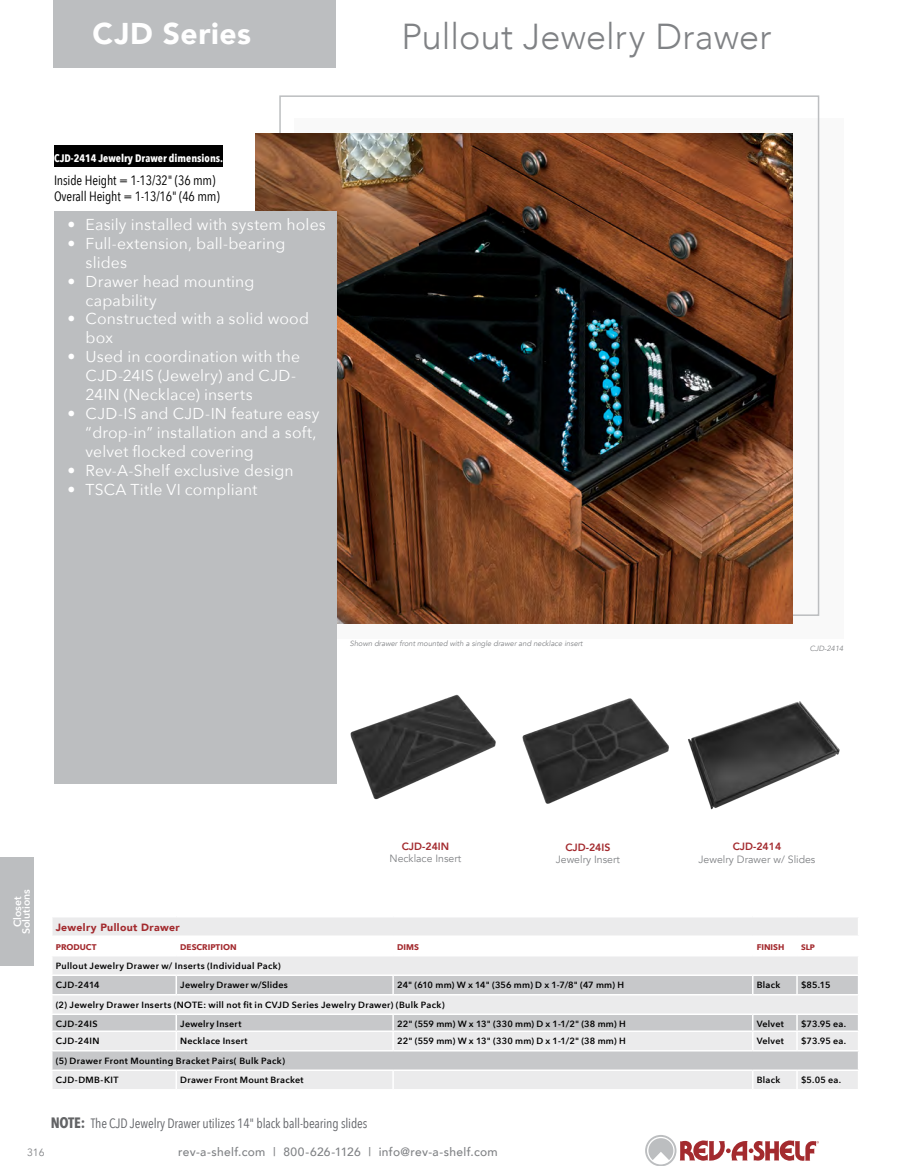
<style>
.page{position:relative;width:918px;height:1175px;background:#fff}
.page>*{position:absolute;margin:0;border:0;box-sizing:border-box;transform-origin:0 0}
.Page_Header{font:300 36px "Avenir";letter-spacing:.005em;color:#808285}
.Series_Name{font:900 30px "Avenir";letter-spacing:.02em;color:#fff}
.Bullets{font:15.75px/18.9px "Avenir Next";letter-spacing:.005em;color:#fff}
.t1{font:13.5px "Avenir Next Condensed";letter-spacing:-.01em;color:#636569}
.Closet_Info{font:13.5px/16.2px "Avenir Next Condensed";letter-spacing:-.01em;color:#000}
.t2{font:900 13.5px "Avenir";letter-spacing:-.01em;color:#fff;scale:.83 1}
.t3{font:500 12px "Avenir";letter-spacing:.03em;color:#808285}
.t4{font:700 10.8px "Avenir Next Condensed";color:#fff}
.t5{font:10.5px/12.6px "Avenir";color:#808285;text-align:center}
.Chart_Heading{font:900 10.5px "Avenir";letter-spacing:.035em;color:#a32a2e}
.t6{font:600 10.5px/9px "Avenir Next";color:#fff;text-align:center}
.Table_copy{font:600 9px "Avenir Next";letter-spacing:.025em;color:#000}
.Chart_Part{font:600 9px "Avenir Next";letter-spacing:.04em;color:#000}
.Column_Header{font:700 8.25px "Avenir Next";color:#a32a2e}
.t7{font:700 7.95px "Avenir Next";color:#a32a2e}
.t8{font:italic 7.5px "Avenir";color:#808285}
.s1{font-weight:800;color:#a32a2e}
.s2{font-weight:700;font-size:15px;color:#636466}
</style>
<div class="page">
<svg style="left:645px;top:1135px;width:174px;height:30px"></svg>
<div style="left:54px;top:0;width:282px;height:68px;background:#bcbec0"></div>
<div style="left:0;top:857px;width:33px;height:108px;background:#bcbec0"></div>
<div style="left:294px;top:118px;width:550px;height:520px;background:#f9f9f9"></div>
<img style="left:256px;top:133px;width:537px;height:490px">
<div style="left:54px;top:145px;width:169px;height:22px;background:#000"></div>
<svg style="left:52px;top:917px;width:806px;height:172px"></svg>
<img style="left:688px;top:701px;width:152px;height:109px">
<img style="left:522px;top:698px;width:147px;height:106px">
<img style="left:350px;top:694px;width:146px;height:106px">
<div style="left:54px;top:211px;width:283px;height:572px;background:#bcbec0"></div>
<p class="Series_Name" style="left:93px;top:8px;width:160px">CJD Series</p>
<p class="Page_Header" style="left:401px;top:15px;width:371px">Pullout Jewelry Drawer</p>
<p class="t4" style="left:54px;top:151px;width:170px">CJD-2414 Jewelry Drawer dimensions.</p>
<p class="Closet_Info" style="left:54px;top:171px;width:167px">Inside Height = 1-13/32" (36 mm)<br>Overall Height = 1-13/16" (46 mm)</p>
<p class="Bullets" style="left:68px;top:214px;width:260px">• Easily installed with system holes</p>
<p class="Bullets" style="left:86px;top:233px;width:201px;text-indent:-18px">• Full-extension, ball-bearing slides</p>
<p class="Bullets" style="left:86px;top:271px;width:170px;text-indent:-18px">• Drawer head mounting capability</p>
<p class="Bullets" style="left:86px;top:309px;width:225px;text-indent:-18px">• Constructed with a solid wood box</p>
<p class="Bullets" style="left:86px;top:347px;width:216px;text-indent:-18px">• Used in coordination with the<br>CJD-24IS (Jewelry) and CJD-<br>24IN (Necklace) inserts</p>
<p class="Bullets" style="left:86px;top:403px;width:235px;text-indent:-18px">• CJD-IS and CJD-IN feature easy “drop-in” installation and a soft, velvet flocked covering</p>
<p class="Bullets" style="left:68px;top:460px;width:228px">• Rev-A-Shelf exclusive design</p>
<p class="Bullets" style="left:68px;top:479px;width:191px">• TSCA Title VI compliant</p>
<p class="t8" style="left:350px;top:639px;width:234px">Shown drawer front mounted with a single drawer and necklace insert</p>
<p class="t8" style="left:810px;top:643px;width:35px">CJD-2414</p>
<p class="t6" style="left:13px;top:934px;width:46px;rotate:-90deg">Closet<br>Solutions</p>
<p class="t2" style="left:32px;top:891px;width:52px;rotate:90deg">CLOSET</p>
<p class="t5" style="left:390px;top:840px;width:73px"><span class="s1">CJD-24IN<br></span>Necklace Insert</p>
<p class="t5" style="left:556px;top:841px;width:66px"><span class="s1">CJD-24IS<br></span>Jewelry Insert</p>
<p class="t5" style="left:699px;top:840px;width:118px"><span class="s1">CJD-2414<br></span>Jewelry Drawer w/ Slides</p>
<p class="Chart_Heading" style="left:56px;top:918px;width:125px">Jewelry Pullout Drawer</p>
<p class="Column_Header" style="left:56px;top:940px;width:42px">PRODUCT</p>
<p class="Column_Header" style="left:180px;top:940px;width:58px">DESCRIPTION</p>
<p class="Column_Header" style="left:397px;top:940px;width:23px">DIMS</p>
<p class="Column_Header" style="left:757px;top:940px;width:29px">FINISH</p>
<p class="t7" style="left:801px;top:940px;width:16px">SLP</p>
<p class="Chart_Part" style="left:56px;top:957px;width:227px">Pullout Jewelry Drawer w/ Inserts (Individual Pack)</p>
<p class="Chart_Part" style="left:56px;top:977px;width:46px">CJD-2414</p>
<p class="Table_copy" style="left:180px;top:977px;width:109px">Jewelry Drawer w/Slides</p>
<p class="Table_copy" style="left:397px;top:977px;width:228px">24" (610 mm) W x 14" (356 mm) D x 1-7/8" (47 mm) H</p>
<p class="Table_copy" style="left:757px;top:977px;width:25px">Black</p>
<p class="Table_copy" style="left:801px;top:977px;width:31px">$85.15</p>
<p class="Chart_Part" style="left:56px;top:996px;width:390px">(2) Jewelry Drawer Inserts (NOTE: will not fit in CVJD Series Jewelry Drawer) (Bulk Pack)</p>
<p class="Chart_Part" style="left:56px;top:1016px;width:43px">CJD-24IS</p>
<p class="Table_copy" style="left:180px;top:1016px;width:63px">Jewelry Insert</p>
<p class="Table_copy" style="left:397px;top:1016px;width:230px">22" (559 mm) W x 13" (330 mm) D x 1-1/2" (38 mm) H</p>
<p class="Table_copy" style="left:757px;top:1016px;width:29px">Velvet</p>
<p class="Table_copy" style="left:801px;top:1016px;width:47px">$73.95 ea.</p>
<p class="Chart_Part" style="left:56px;top:1033px;width:45px">CJD-24IN</p>
<p class="Table_copy" style="left:180px;top:1033px;width:69px">Necklace Insert</p>
<p class="Table_copy" style="left:397px;top:1033px;width:230px">22" (559 mm) W x 13" (330 mm) D x 1-1/2" (38 mm) H</p>
<p class="Table_copy" style="left:757px;top:1033px;width:29px">Velvet</p>
<p class="Table_copy" style="left:801px;top:1033px;width:47px">$73.95 ea.</p>
<p class="Chart_Part" style="left:56px;top:1052px;width:231px">(5) Drawer Front Mounting Bracket Pairs( Bulk Pack)</p>
<p class="Chart_Part" style="left:56px;top:1072px;width:64px">CJD-DMB-KIT</p>
<p class="Table_copy" style="left:180px;top:1072px;width:125px">Drawer Front Mount Bracket</p>
<p class="Table_copy" style="left:757px;top:1072px;width:25px">Black</p>
<p class="Table_copy" style="left:801px;top:1072px;width:42px">$5.05 ea.</p>
<p class="t1" style="left:51px;top:1111px;width:318px"><span class="s2">NOTE:</span> The CJD Jewelry Drawer utilizes 14" black ball-bearing slides</p>
<p class="t5" style="left:27px;top:1145px;width:19px">316</p>
<p class="t3" style="left:178px;top:1141px;width:321px">rev-a-shelf.com | 800-626-1126 | info@rev-a-shelf.com</p>
</div>
